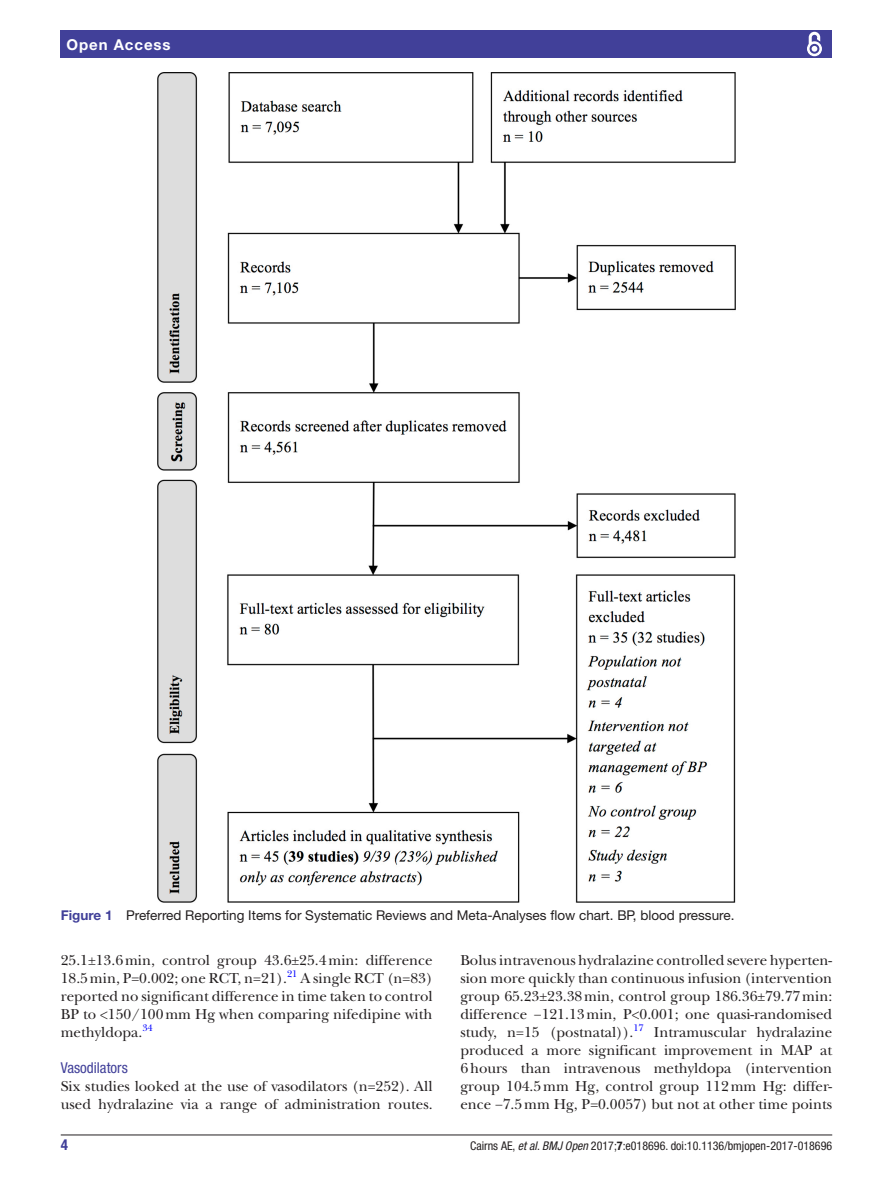
<style>
.page{position:relative;width:893px;height:1191px;background:#fff}
.page>*{position:absolute;margin:0;border:0;box-sizing:border-box;transform-origin:0 0}
.t1{font:15px/18px "New Baskerville";color:#231f20;text-align:justify}
.t2{font:condensed 15px "Helvetica Neue LT Std";color:#414099}
.t3{font:700 15px "Helvetica Neue LT Std";letter-spacing:.065em;color:#fff}
.t4{font:700 condensed 15px "Helvetica Neue LT Std";color:#414099}
.t5{font:13.5px "Helvetica Neue LT Std";color:#231f20}
.t6{font:condensed 12px "Helvetica Neue LT Std";color:#231f20}
.t7{font:9.9px "New Baskerville";color:#00f}
.s1{font-weight:700;color:#414099}
.s2{font-style:italic}
.s3{font-weight:700}
</style>
<div class="page">
<hr style="left:61px;top:1134px;width:771px;height:1px;background:#231f20">
<div style="left:61px;top:31px;width:771px;height:27px;background:#414099"></div>
<svg style="left:807px;top:31px;width:15px;height:26px"></svg>
<img style="left:157px;top:73px;width:579px;height:829px">
<p class="t3" style="left:66px;top:35px;width:106px">Open Access</p>
<p class="t5" style="left:61px;top:907px;width:675px"><span class="s1">Figure 1</span> Preferred Reporting Items for Systematic Reviews and Meta-Analyses flow chart. BP, blood pressure.</p>
<p class="t1" style="left:61px;top:951px;width:373px">25.1±13.6min, control group 43.6±25.4min: difference<br>18.5min, P=0.002; one RCT, n=21).</p>
<p class="t1" style="left:460px;top:951px;width:373px">Bolus intravenous hydralazine controlled severe hyperten&shy;sion more quickly than continuous infusion (intervention group 65.23±23.38min, control group 186.36±79.77min: difference −121.13min, P&lt;0.001; one quasi-randomised study, n=15 (postnatal)).</p>
<p class="t7" style="left:287px;top:967px;width:12px">21</p>
<p class="t1" style="left:61px;top:969px;width:373px;text-indent:240px">A single RCT (n=83) reported no significant difference in time taken to control BP to &lt;150/100mm Hg when comparing nifedipine with methyldopa.</p>
<p class="t7" style="left:633px;top:1021px;width:12px">17</p>
<p class="t1" style="left:460px;top:1023px;width:373px;text-indent:194px">Intramuscular hydralazine produced a more significant improvement in MAP at 6hours than intravenous methyldopa (intervention group 104.5mm Hg, control group 112mm Hg: differ&shy;ence −7.5mm Hg, P=0.0057) but not at other time points</p>
<p class="t7" style="left:142px;top:1021px;width:12px">34</p>
<p class="t2" style="left:61px;top:1059px;width:69px">Vasodilators</p>
<p class="t1" style="left:61px;top:1077px;width:373px">Six studies looked at the use of vasodilators (n=252). All used hydralazine via a range of administration routes.</p>
<p class="t4" style="left:61px;top:1135px;width:9px">4</p>
<p class="t6" style="left:470px;top:1138px;width:364px">Cairns AE, <span class="s2">et al</span>. <span class="s2">BMJ Open</span> 2017;<span class="s3">7</span>:e018696. doi:10.1136/bmjopen-2017-018696</p>
</div>
